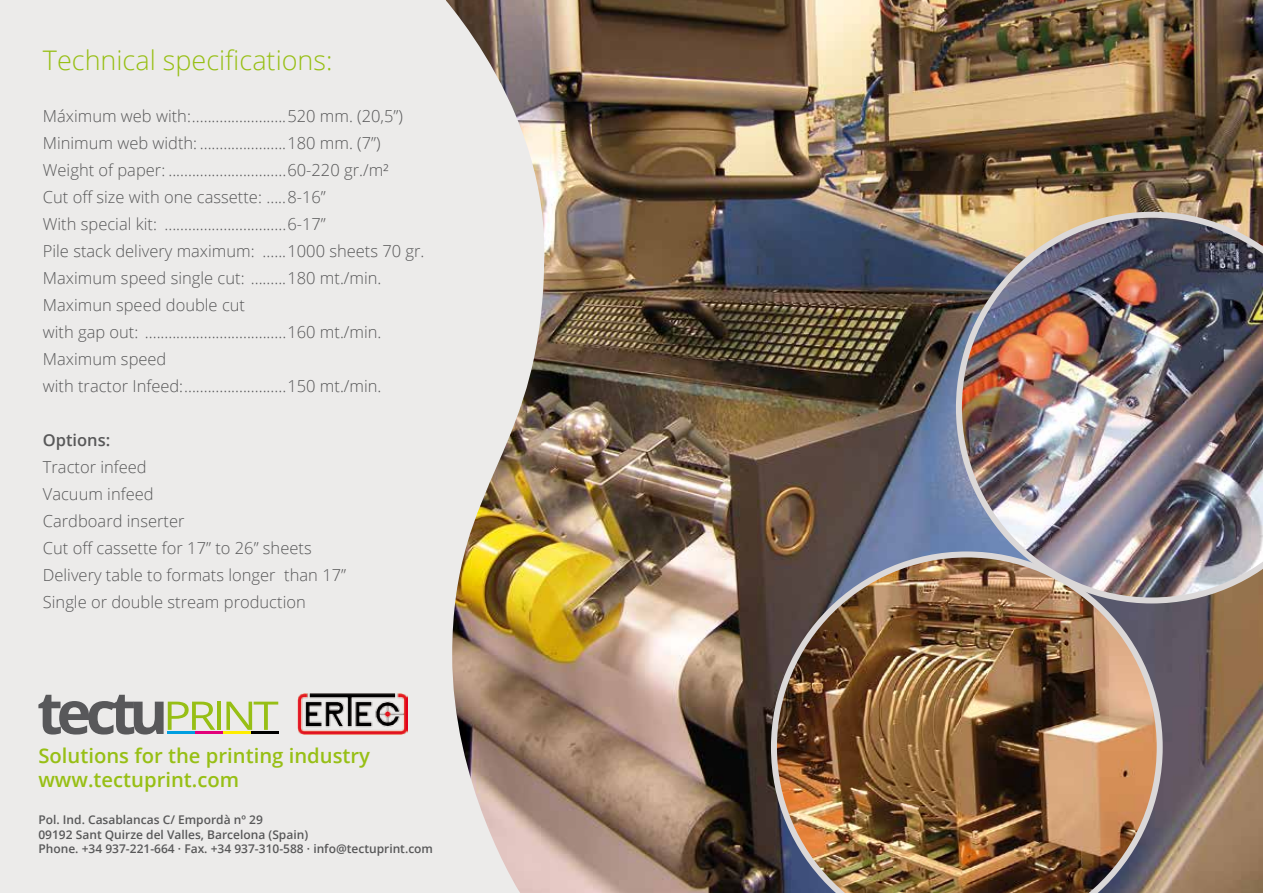
<style>
.page{position:relative;width:1263px;height:893px;background:#fff}
.page>*{position:absolute;margin:0;border:0;box-sizing:border-box;transform-origin:0 0}
.t1{font:300 27px "Open Sans";color:#97bf15}
.t2{font:600 20.25px/24.3px "Open Sans";color:#97bf15}
.t3{font:300 16.5px/27px "Open Sans";color:#585859}
.t4{font:600 16.5px "Open Sans";color:#585859}
.t5{font:600 12px/14.4px "Open Sans";color:#585859}
</style>
<div class="page">
<img style="left:544px;top:0;width:719px;height:893px">
<img style="left:441px;top:0;width:103px;height:893px">
<div style="left:0;top:0;width:441px;height:893px;background:#ecebea"></div>
<svg style="left:38px;top:695px;width:177px;height:39px"></svg>
<hr style="left:217px;top:702px;width:4px;height:28px;background:#97bf15">
<svg style="left:226px;top:702px;width:52px;height:28px"></svg>
<hr style="left:251px;top:731px;width:27px;height:3px;background:#000">
<hr style="left:223px;top:731px;width:27px;height:3px;background:#ffed00">
<hr style="left:196px;top:731px;width:27px;height:3px;background:#e2007a">
<hr style="left:168px;top:731px;width:27px;height:3px;background:#009ee0">
<img style="left:297px;top:694px;width:111px;height:40px">
<img style="left:956px;top:212px;width:307px;height:391px">
<img style="left:771px;top:551px;width:392px;height:342px">
<h1 class="t1" style="left:43px;top:41px;width:291px">Technical specifications:</h1>
<p class="t3" style="left:43px;top:102px;width:383px">Máximum web with:........................520 mm. (20,5”)<br>Minimum web width: ......................180 mm. (7”)<br>Weight of paper: ..............................60-220 gr./m²<br>Cut off size with one cassette: .....8-16”<br>With special kit: ...............................6-17”<br>Pile stack delivery maximum: ......1000 sheets 70 gr.<br>Maximum speed single cut: .........180 mt./min.<br>Maximun speed double cut<br>with gap out: ....................................160 mt./min.<br>Maximum speed<br>with tractor Infeed:..........................150 mt./min.</p>
<p class="t4" style="left:43px;top:428px;width:69px">Options:</p>
<p class="t3" style="left:43px;top:453px;width:305px">Tractor infeed<br>Vacuum infeed<br>Cardboard inserter<br>Cut off cassette for 17” to 26” sheets<br>Delivery table to formats longer than 17”<br>Single or double stream production</p>
<p class="t2" style="left:38px;top:743px;width:333px">Solutions for the printing industry www.tectuprint.com</p>
<p class="t5" style="left:38px;top:812px;width:396px">Pol. Ind. Casablancas C/ Empordà nº 29<br>09192 Sant Quirze del Valles, Barcelona (Spain)<br>Phone. +34 937-221-664 · Fax. +34 937-310-588 · info@tectuprint.com</p>
</div>
